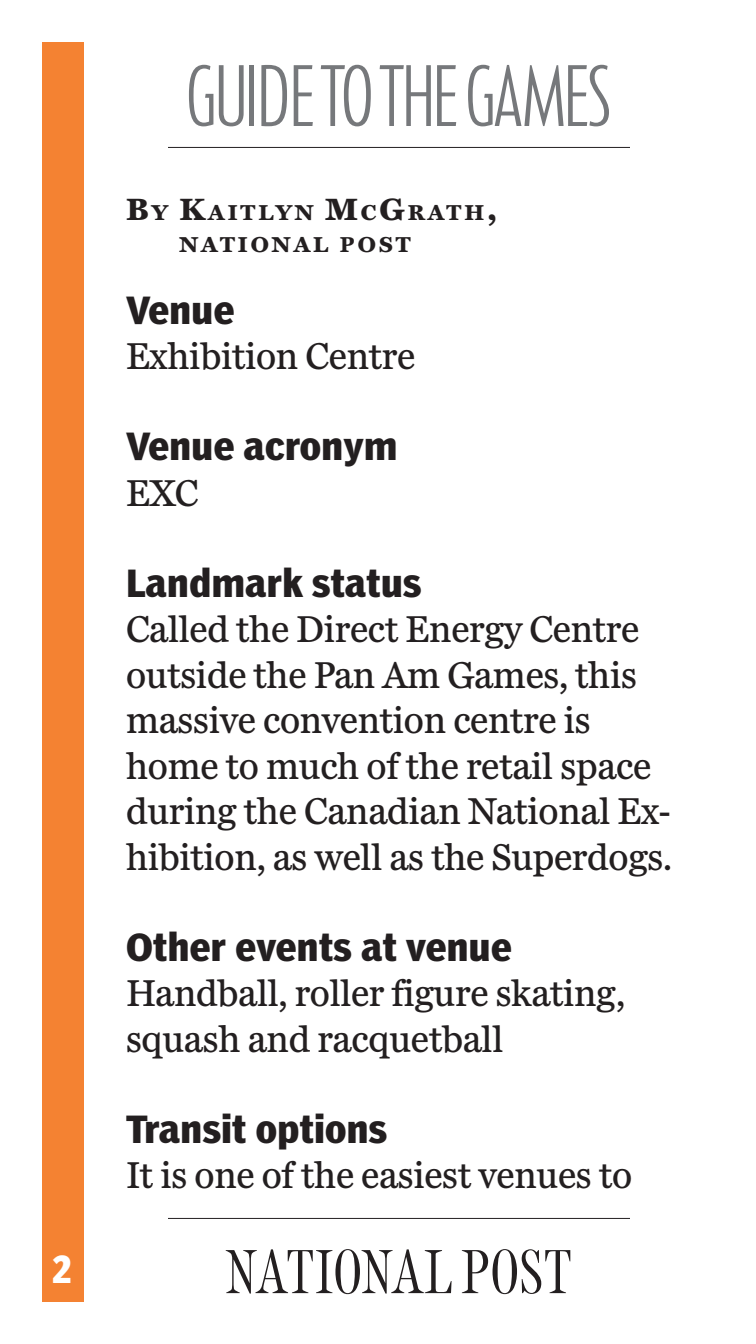
<style>
.page{position:relative;width:756px;height:1344px;background:#fff}
.page>*{position:absolute;margin:0;border:0;box-sizing:border-box;transform-origin:0 0}
.t1{font:200 84px "Post Sans";letter-spacing:-.005em;color:#76787b}
.t2{font:63px "Post Serif Regluar";letter-spacing:-.005em;color:#231f20}
.PANAM_Body{font:38.5px/45.5px "Miller Daily Three";letter-spacing:-.01em;color:#231f20}
.PANAM_Section_headin{font:700 condensed 36.75px "Poynter Agate Two";letter-spacing:.01em;color:#231f20}
.PANAM_Page_number{font:700 condensed 36.75px "Poynter Agate Two";color:#fff}
.PANAM_Byline{font:700 22.05px/31.5px "Miller Daily Three";letter-spacing:.135em;color:#231f20}
.s1{font-size:31.5px}
</style>
<div class="page">
<div style="left:42px;top:42px;width:42px;height:1260px;background:#f48232"></div>
<hr style="left:168px;top:147px;width:462px;height:1px;background:#231f20">
<hr style="left:168px;top:1218px;width:462px;height:1px;background:#231f20">
<p class="t1" style="left:187px;top:54px;width:425px">GUIDE TO THE GAMES</p>
<p class="PANAM_Byline" style="left:179px;top:197px;width:319px;text-indent:-53px"><span class="s1">B</span>Y <span class="s1">K</span>AITLYN <span class="s1">M</span>C<span class="s1">G</span>RATH<span class="s1">,<br></span>NATIONAL POST</p>
<p class="PANAM_Section_headin" style="left:126px;top:288px;width:110px">Venue</p>
<p class="PANAM_Body" style="left:126px;top:333px;width:291px">Exhibition Centre</p>
<p class="PANAM_Section_headin" style="left:126px;top:425px;width:273px">Venue acronym</p>
<p class="PANAM_Body" style="left:126px;top:470px;width:74px">EXC</p>
<p class="PANAM_Section_headin" style="left:126px;top:561px;width:297px">Landmark status</p>
<p class="PANAM_Body" style="left:126px;top:606px;width:548px">Called the Direct Energy Centre outside the Pan Am Games, this massive convention centre is home to much of the retail space during the Canadian National Ex&shy;hibition, as well as the Superdogs.</p>
<p class="PANAM_Section_headin" style="left:126px;top:925px;width:387px">Other events at venue</p>
<p class="PANAM_Body" style="left:126px;top:970px;width:501px">Handball, roller figure skating, squash and racquetball</p>
<p class="PANAM_Section_headin" style="left:126px;top:1107px;width:263px">Transit options</p>
<p class="PANAM_Body" style="left:126px;top:1152px;width:508px">It is one of the easiest venues to</p>
<p class="PANAM_Page_number" style="left:52px;top:1247px;width:21px">2</p>
<p class="t2" style="left:226px;top:1235px;width:348px">NATIONAL POST</p>
</div>
